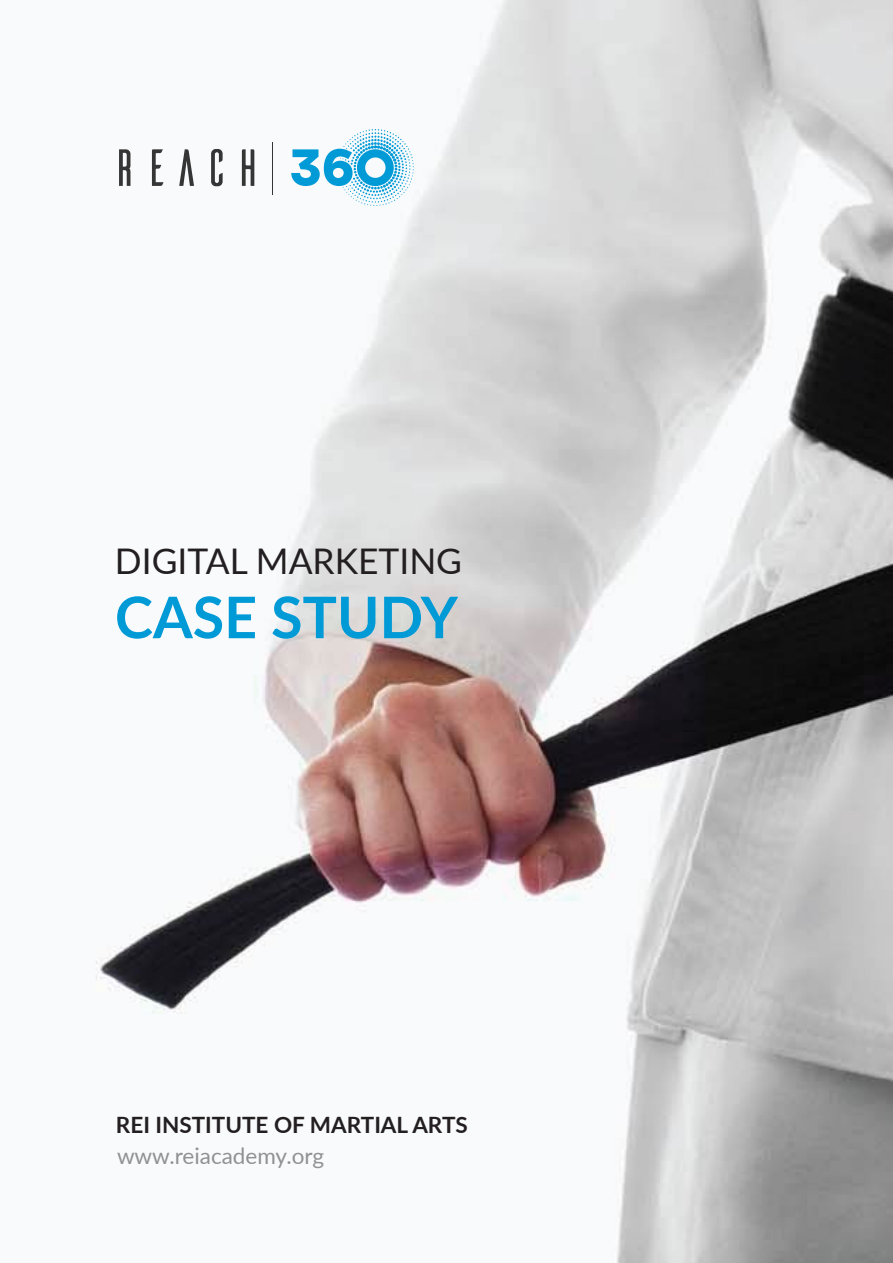
<style>
.page{position:relative;width:893px;height:1263px;background:#fff}
.page>*{position:absolute;margin:0;border:0;box-sizing:border-box;transform-origin:0 0}
.t1{font:700 57.45px "Lato";color:#009ad7}
.t2{font:35.4px "Lato";color:#231f20}
.t3{font:700 22.5px "Lato";color:#231f20}
.t4{font:22.5px "Lato";color:#919191}
</style>
<div class="page">
<img style="left:95px;top:0;width:798px;height:1263px">
<svg style="left:119px;top:149px;width:12px;height:37px"></svg>
<svg style="left:152px;top:149px;width:12px;height:37px"></svg>
<svg style="left:179px;top:149px;width:15px;height:37px"></svg>
<svg style="left:211px;top:149px;width:12px;height:37px"></svg>
<svg style="left:242px;top:149px;width:12px;height:37px"></svg>
<hr style="left:272px;top:143px;width:1px;height:52px;background:#353535">
<svg style="left:291px;top:129px;width:123px;height:77px"></svg>
<h2 class="t2" style="left:115px;top:536px;width:349px">DIGITAL MARKETING</h2>
<h1 class="t1" style="left:115px;top:575px;width:344px">CASE STUDY</h1>
<p class="t3" style="left:116px;top:1108px;width:353px">REI INSTITUTE OF MARTIAL ARTS</p>
<p class="t4" style="left:117px;top:1139px;width:209px">www.reiacademy.org</p>
</div>
